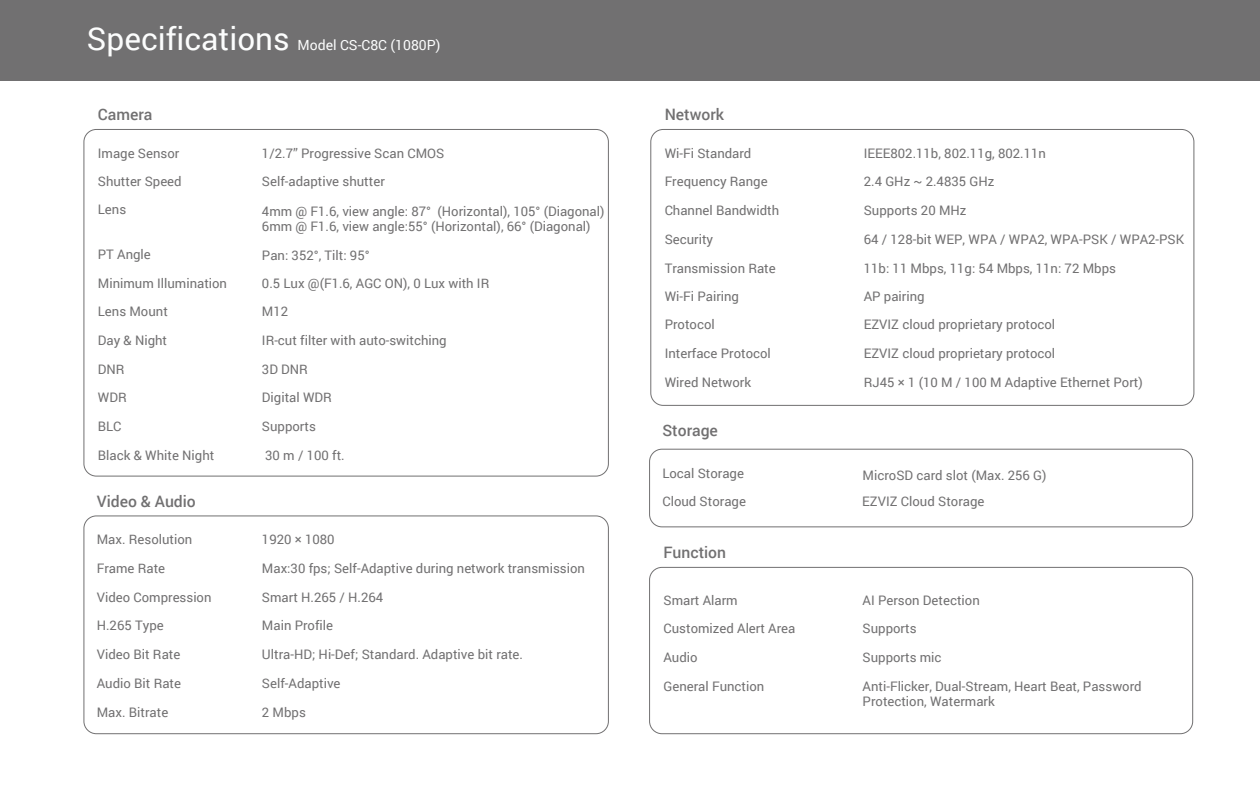
<style>
.page{position:relative;width:1260px;height:788px;background:#fff}
.page>*{position:absolute;margin:0;border:0;box-sizing:border-box;transform-origin:0 0}
.t1{font:31.5px "Roboto";color:#fcfdfd}
.t2{font:500 15.75px "Roboto";color:#717071}
.t3{font:14px "Roboto";color:#fcfdfd}
.t4{font:13.12px/28.1px "Roboto";color:#717071}
</style>
<div class="page">
<div style="left:0;top:0;width:1260px;height:80px;background:#717071"></div>
<div style="left:83px;top:515px;width:526px;height:219px;border:1px solid #717071;border-radius:12px"></div>
<div style="left:649px;top:448px;width:544px;height:79px;border:1px solid #717071;border-radius:12px"></div>
<div style="left:650px;top:129px;width:544px;height:277px;border:1px solid #717071;border-radius:12px"></div>
<div style="left:649px;top:567px;width:544px;height:167px;border:1px solid #717071;border-radius:12px"></div>
<h1 class="t1" style="left:87px;top:16px;width:204px">Specifications</h1>
<p class="t3" style="left:297px;top:35px;width:144px">Model CS-C8C (1080P)</p>
<p class="t2" style="left:98px;top:103px;width:56px">Camera</p>
<p class="t4" style="left:98px;top:138px;width:83px">Image Sensor</p>
<p class="t4" style="left:262px;top:138px;width:184px">1/2.7” Progressive Scan CMOS</p>
<p class="t4" style="left:98px;top:167px;width:85px">Shutter Speed</p>
<p class="t4" style="left:262px;top:167px;width:124px">Self-adaptive shutter</p>
<p class="t4" style="left:98px;top:195px;width:30px">Lens</p>
<p class="t4" style="left:262px;top:203px;width:344px;line-height:15.8px">4mm @ F1.6, view angle: 87° (Horizontal), 105° (Diagonal)<br>6mm @ F1.6, view angle:55° (Horizontal), 66° (Diagonal)</p>
<p class="t4" style="left:98px;top:240px;width:55px">PT Angle</p>
<p class="t4" style="left:262px;top:241px;width:109px">Pan: 352°, Tilt: 95°</p>
<p class="t4" style="left:98px;top:269px;width:131px">Minimum Illumination</p>
<p class="t4" style="left:262px;top:269px;width:229px">0.5 Lux @(F1.6, AGC ON), 0 Lux with IR</p>
<p class="t4" style="left:98px;top:297px;width:72px">Lens Mount</p>
<p class="t4" style="left:262px;top:297px;width:28px">M12</p>
<p class="t4" style="left:98px;top:326px;width:71px">Day &amp; Night</p>
<p class="t4" style="left:262px;top:326px;width:186px">IR-cut filter with auto-switching</p>
<p class="t4" style="left:98px;top:354px;width:30px">DNR<br>WDR</p>
<p class="t4" style="left:262px;top:354px;width:48px">3D DNR</p>
<p class="t4" style="left:262px;top:383px;width:72px">Digital WDR</p>
<p class="t4" style="left:98px;top:411px;width:25px">BLC</p>
<p class="t4" style="left:262px;top:411px;width:55px">Supports</p>
<p class="t4" style="left:98px;top:440px;width:118px">Black &amp; White Night</p>
<p class="t4" style="left:265px;top:440px;width:81px">30 m / 100 ft.</p>
<p class="t2" style="left:97px;top:490px;width:101px">Video &amp; Audio</p>
<p class="t4" style="left:97px;top:524px;width:97px">Max. Resolution</p>
<p class="t4" style="left:262px;top:524px;width:74px">1920 × 1080</p>
<p class="t4" style="left:97px;top:553px;width:70px">Frame Rate</p>
<p class="t4" style="left:262px;top:553px;width:325px">Max:30 fps; Self-Adaptive during network transmission</p>
<p class="t4" style="left:97px;top:582px;width:116px">Video Compression</p>
<p class="t4" style="left:262px;top:582px;width:123px">Smart H.265 / H.264</p>
<p class="t4" style="left:97px;top:611px;width:69px">H.265 Type</p>
<p class="t4" style="left:262px;top:611px;width:73px">Main Profile</p>
<p class="t4" style="left:97px;top:640px;width:85px">Video Bit Rate</p>
<p class="t4" style="left:262px;top:640px;width:263px">Ultra-HD; Hi-Def; Standard. Adaptive bit rate.</p>
<p class="t4" style="left:97px;top:668px;width:86px">Audio Bit Rate</p>
<p class="t4" style="left:262px;top:668px;width:80px">Self-Adaptive</p>
<p class="t4" style="left:97px;top:697px;width:73px">Max. Bitrate</p>
<p class="t4" style="left:262px;top:697px;width:45px">2 Mbps</p>
<p class="t2" style="left:665px;top:103px;width:61px">Network</p>
<p class="t4" style="left:665px;top:138px;width:88px">Wi-Fi Standard</p>
<p class="t4" style="left:864px;top:138px;width:184px">IEEE802.11b, 802.11g, 802.11n</p>
<p class="t4" style="left:665px;top:166px;width:105px">Frequency Range</p>
<p class="t4" style="left:864px;top:166px;width:132px">2.4 GHz ~ 2.4835 GHz</p>
<p class="t4" style="left:665px;top:196px;width:116px">Channel Bandwidth</p>
<p class="t4" style="left:864px;top:196px;width:104px">Supports 20 MHz</p>
<p class="t4" style="left:665px;top:225px;width:50px">Security</p>
<p class="t4" style="left:864px;top:225px;width:322px">64 / 128-bit WEP, WPA / WPA2, WPA-PSK / WPA2-PSK</p>
<p class="t4" style="left:665px;top:253px;width:113px">Transmission Rate<br>Wi-Fi Pairing</p>
<p class="t4" style="left:864px;top:253px;width:254px">11b: 11 Mbps, 11g: 54 Mbps, 11n: 72 Mbps<br>AP pairing</p>
<p class="t4" style="left:665px;top:310px;width:52px">Protocol</p>
<p class="t4" style="left:864px;top:310px;width:193px">EZVIZ cloud proprietary protocol</p>
<p class="t4" style="left:665px;top:339px;width:108px">Interface Protocol</p>
<p class="t4" style="left:864px;top:339px;width:193px">EZVIZ cloud proprietary protocol</p>
<p class="t4" style="left:665px;top:368px;width:88px">Wired Network</p>
<p class="t4" style="left:864px;top:368px;width:280px">RJ45 × 1 (10 M / 100 M Adaptive Ethernet Port)</p>
<p class="t2" style="left:662px;top:419px;width:57px">Storage</p>
<p class="t4" style="left:662px;top:458px;width:83px">Local Storage</p>
<p class="t4" style="left:863px;top:460px;width:185px">MicroSD card slot (Max. 256 G)</p>
<p class="t4" style="left:662px;top:486px;width:85px">Cloud Storage</p>
<p class="t4" style="left:862px;top:486px;width:124px">EZVIZ Cloud Storage</p>
<p class="t2" style="left:664px;top:540px;width:64px">Function</p>
<p class="t4" style="left:664px;top:586px;width:76px">Smart Alarm</p>
<p class="t4" style="left:863px;top:586px;width:119px">AI Person Detection</p>
<p class="t4" style="left:664px;top:614px;width:133px">Customized Alert Area</p>
<p class="t4" style="left:863px;top:614px;width:55px">Supports</p>
<p class="t4" style="left:664px;top:642px;width:36px">Audio</p>
<p class="t4" style="left:863px;top:642px;width:80px">Supports mic</p>
<p class="t4" style="left:664px;top:671px;width:102px">General Function</p>
<p class="t4" style="left:863px;top:677px;width:281px;line-height:15.8px">Anti-Flicker, Dual-Stream, Heart Beat, Password<br>Protection, Watermark</p>
</div>
